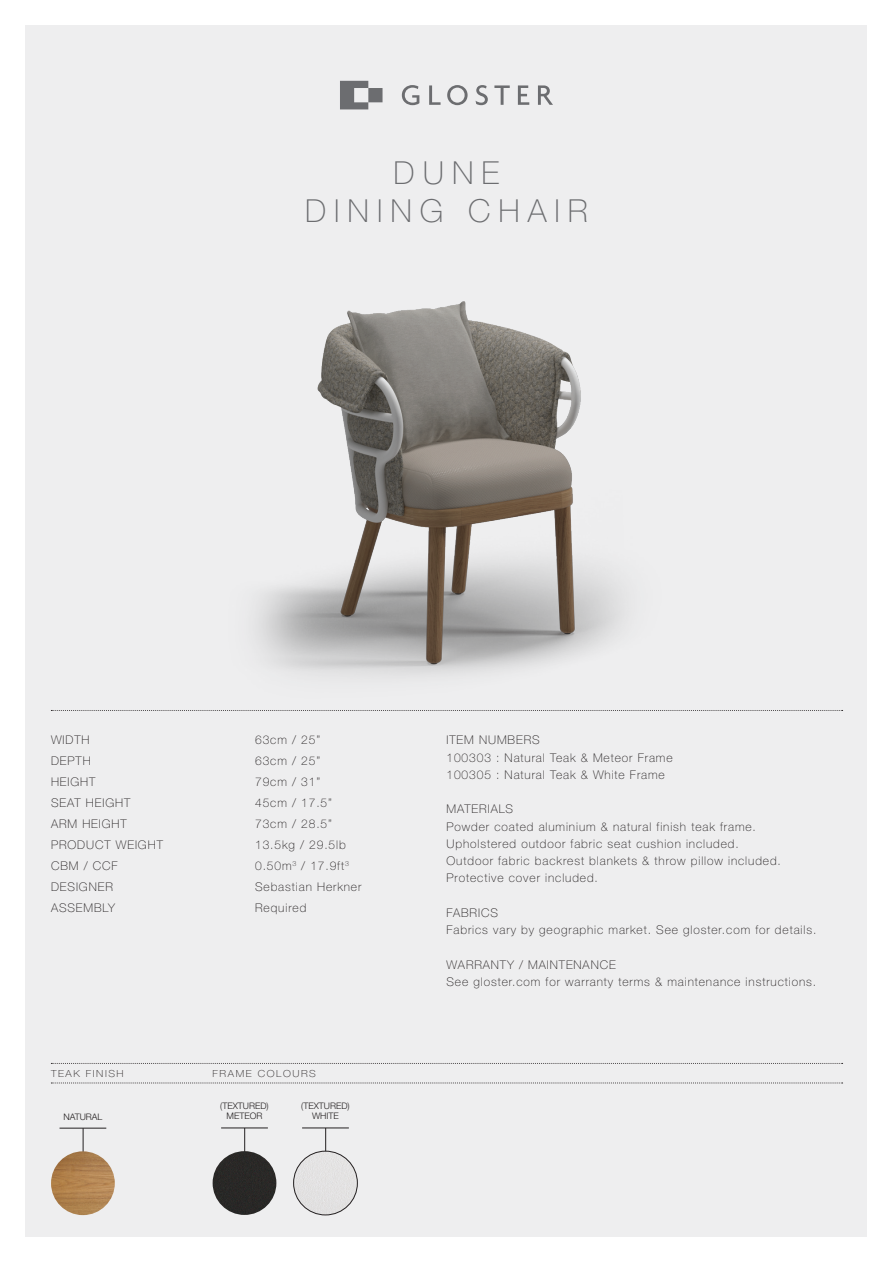
<style>
.page{position:relative;width:893px;height:1263px;background:#fff}
.page>*{position:absolute;margin:0;border:0;box-sizing:border-box;transform-origin:0 0}
.t1{font:100 31.8px "Helvetica Neue LT Pro";letter-spacing:.25em;color:#6c6d70}
.t2{font:100 12px "Helvetica Neue LT Pro";letter-spacing:.075em;color:#231f20}
.t3{font:100 9.75px "Helvetica Neue LT Pro";letter-spacing:.15em;color:#231f20;scale:1.08 1}
.t4{font:300 9px "Helvetica Neue LT Pro";color:#231f20}
</style>
<div class="page">
<div style="left:26px;top:26px;width:841px;height:1211px;background:#eeeeef"></div>
<svg style="left:340px;top:81px;width:213px;height:28px"></svg>
<img style="left:256px;top:302px;width:368px;height:374px">
<svg style="left:51px;top:1083px;width:792px;height:1px"></svg>
<svg style="left:51px;top:1063px;width:792px;height:1px"></svg>
<svg style="left:51px;top:710px;width:792px;height:1px"></svg>
<hr style="left:221px;top:1128px;width:47px;height:1px;background:#231f20">
<svg style="left:244px;top:1128px;width:1px;height:23px"></svg>
<div style="left:213px;top:1151px;width:63px;height:64px;background:#292826;border-radius:32px"></div>
<hr style="left:302px;top:1128px;width:47px;height:1px;background:#231f20">
<svg style="left:325px;top:1128px;width:1px;height:23px"></svg>
<div style="left:294px;top:1151px;width:63px;height:64px;background:#e3e2e2;border-radius:32px"></div>
<div style="left:293px;top:1151px;width:65px;height:64px;border:1px solid #231f20;border-radius:50%"></div>
<hr style="left:60px;top:1128px;width:46px;height:1px;background:#231f20">
<svg style="left:83px;top:1128px;width:1px;height:23px"></svg>
<img style="left:51px;top:1151px;width:64px;height:64px;border-radius:32px">
<p class="t1" style="left:394px;top:154px;width:107px">DUNE</p>
<p class="t1" style="left:305px;top:192px;width:284px">DINING CHAIR</p>
<p class="t2" style="left:51px;top:733px;width:40px">WIDTH</p>
<p class="t2" style="left:51px;top:754px;width:41px">DEPTH</p>
<p class="t2" style="left:51px;top:775px;width:46px">HEIGHT</p>
<p class="t2" style="left:51px;top:796px;width:81px">SEAT HEIGHT</p>
<p class="t2" style="left:51px;top:817px;width:77px">ARM HEIGHT</p>
<p class="t2" style="left:51px;top:838px;width:113px">PRODUCT WEIGHT</p>
<p class="t2" style="left:51px;top:859px;width:68px">CBM / CCF</p>
<p class="t2" style="left:51px;top:880px;width:63px">DESIGNER</p>
<p class="t2" style="left:51px;top:901px;width:66px">ASSEMBLY</p>
<p class="t2" style="left:255px;top:733px;width:67px">63cm / 25”</p>
<p class="t2" style="left:255px;top:754px;width:67px">63cm / 25”</p>
<p class="t2" style="left:255px;top:775px;width:67px">79cm / 31”</p>
<p class="t2" style="left:255px;top:796px;width:78px">45cm / 17.5”</p>
<p class="t2" style="left:255px;top:817px;width:78px">73cm / 28.5”</p>
<p class="t2" style="left:255px;top:838px;width:92px">13.5kg / 29.5lb</p>
<p class="t2" style="left:255px;top:859px;width:95px">0.50m<sup>3</sup> / 17.9ft<sup>3</sup></p>
<p class="t2" style="left:255px;top:880px;width:108px">Sebastian Herkner</p>
<p class="t2" style="left:255px;top:901px;width:53px">Required</p>
<p class="t3" style="left:51px;top:1067px;width:69px">TEAK FINISH</p>
<p class="t4" style="left:63px;top:1111px;width:41px">NATURAL</p>
<p class="t3" style="left:213px;top:1067px;width:97px">FRAME COLOURS</p>
<p class="t4" style="left:220px;top:1100px;width:50px">(TEXTURED)</p>
<p class="t4" style="left:227px;top:1111px;width:37px">METEOR</p>
<p class="t4" style="left:301px;top:1100px;width:50px">(TEXTURED)</p>
<p class="t4" style="left:312px;top:1111px;width:28px">WHITE</p>
<p class="t2" style="left:446px;top:733px;width:95px">ITEM NUMBERS</p>
<p class="t2" style="left:446px;top:750px;width:228px">100303 : Natural Teak &amp; Meteor Frame</p>
<p class="t2" style="left:446px;top:767px;width:220px">100305 : Natural Teak &amp; White Frame</p>
<p class="t2" style="left:446px;top:802px;width:68px">MATERIALS</p>
<p class="t2" style="left:446px;top:819px;width:311px">Powder coated aluminium &amp; natural finish teak frame.</p>
<p class="t2" style="left:446px;top:836px;width:294px">Upholstered outdoor fabric seat cushion included.</p>
<p class="t2" style="left:446px;top:854px;width:336px">Outdoor fabric backrest blankets &amp; throw pillow included.</p>
<p class="t2" style="left:446px;top:871px;width:153px">Protective cover included.</p>
<p class="t2" style="left:446px;top:905px;width:53px">FABRICS</p>
<p class="t2" style="left:446px;top:923px;width:371px">Fabrics vary by geographic market. See gloster.com for details.</p>
<p class="t2" style="left:446px;top:957px;width:171px">WARRANTY / MAINTENANCE</p>
<p class="t2" style="left:446px;top:974px;width:371px">See gloster.com for warranty terms &amp; maintenance instructions.</p>
</div>
